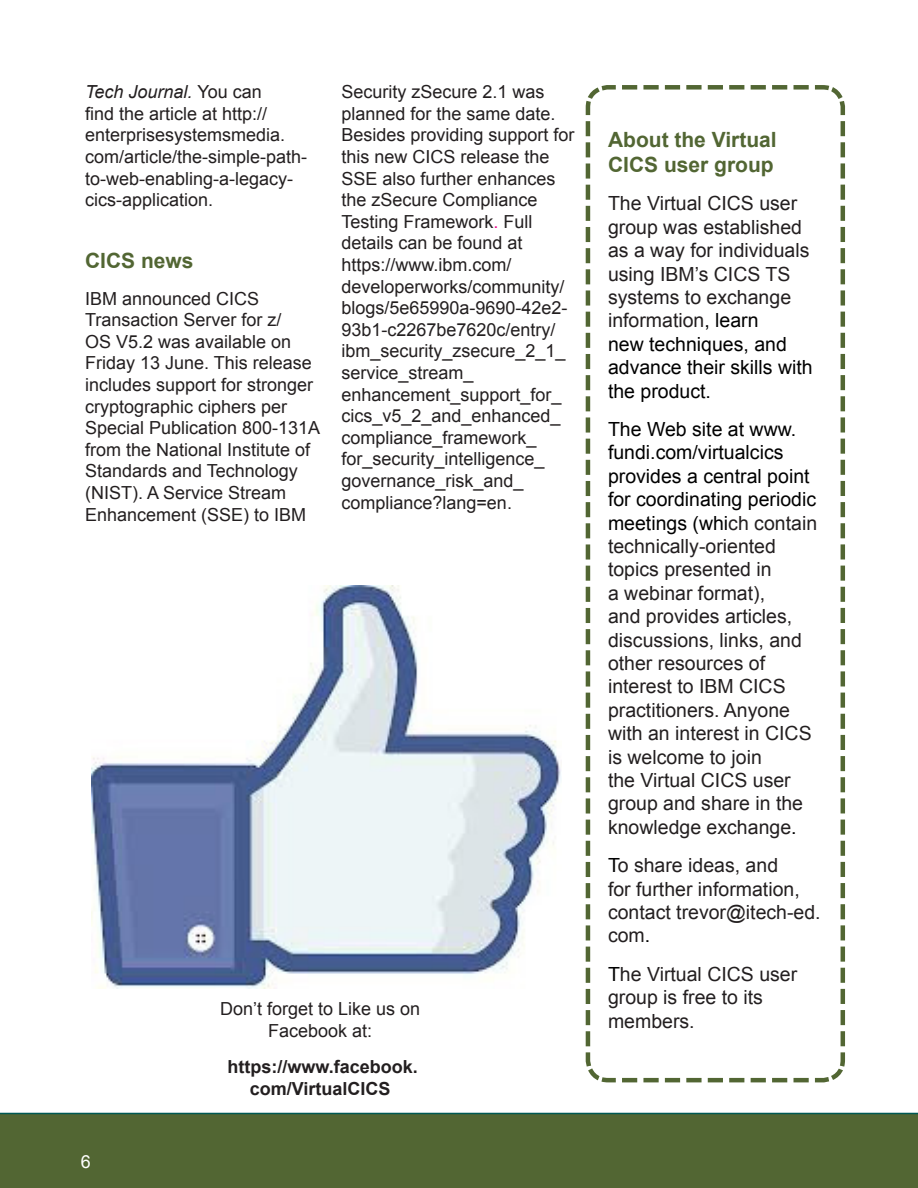
<style>
.page{position:relative;width:918px;height:1188px;background:#fff}
.page>*{position:absolute;margin:0;border:0;box-sizing:border-box;transform-origin:0 0}
.text{font:700 21px/25.2px "Arial";color:#526633}
.text-2{font:19.5px/23.4px "Arial";color:#231f20}
.text-3{font:18px/21.6px "Arial";color:#231f20}
.text-4{font:700 18px/21.6px "Arial";color:#231f20;text-align:center}
.t1{font:18px "Arial";color:#fff}
.s1{font-style:italic}
.s2{color:#ed028c}
.s3{color:#000}
</style>
<div class="page">
<div style="left:0;top:1113px;width:918px;height:75px;background:#526633"></div>
<img style="left:92px;top:586px;width:469px;height:402px">
<svg style="left:585px;top:85px;width:260px;height:998px"></svg>
<p class="text-3" style="left:85px;top:81px;width:224px"><span class="s1">Tech Journal.</span> You can<br>find the article at http:// enterprisesystemsmedia. com/article/the-simple-path&shy;to-web-enabling-a-legacy&shy;cics-application.</p>
<p class="text" style="left:85px;top:249px;width:110px">CICS news</p>
<p class="text-3" style="left:85px;top:288px;width:237px">IBM announced CICS<br>Transaction Server for z/<br>OS V5.2 was available on<br>Friday 13 June. This release includes support for stronger cryptographic ciphers per<br>Special Publication 800-131A from the National Institute of<br>Standards and Technology (NIST). A Service Stream<br>Enhancement (SSE) to IBM</p>
<p class="text-3" style="left:341px;top:81px;width:235px">Security zSecure 2.1 was planned for the same date.<br>Besides providing support for this new CICS release the<br>SSE also further enhances the zSecure Compliance<br>Testing Framework<span class="s2">.</span> Full details can be found at https://www.ibm.com/ developerworks/community/ blogs/5e65990a-9690-42e2-<br>93b1-c2267be7620c/entry/ ibm_security_zsecure_2_1_ service_stream_ enhancement_support_for_ cics_v5_2_and_enhanced_ compliance_framework_ for_security_intelligence_ governance_risk_and_ compliance?lang=en.</p>
<p class="t1" style="left:81px;top:1150px;width:12px">6</p>
<p class="text-3" style="left:220px;top:998px;width:202px;text-align:center">Don’t forget to Like us on<br>Facebook at:</p>
<p class="text-4" style="left:228px;top:1057px;width:192px">https://www.facebook. com/VirtualCICS</p>
<p class="text" style="left:608px;top:127px;width:170px">About the Virtual<br>CICS user group</p>
<p class="text-2" style="left:608px;top:192px;width:206px">The Virtual CICS user group was established as a way for individuals using IBM’s CICS TS systems to exchange information<span class="s3">, learn<br>new techniques, and advance their skills with the product.</span></p>
<p class="text-2" style="left:608px;top:418px;width:211px"><span class="s3">The Web site at www. fundi.com/virtualcics provides a central point for coordinating periodic meetings (whi</span>ch contain technically-oriented topics presented in<br>a webinar format),<br>and provides articles, discussions, links, and other resources of interest to IBM CICS practitioners. Anyone with an interest in CICS is welcome to join<br>the Virtual CICS user group and share in the knowledge exchange<span class="s3">.</span></p>
<p class="text-2" style="left:608px;top:854px;width:214px"><span class="s3">T</span>o share ideas, and<br>for further information, contact trevor@itech-ed. com<span class="s3">.</span></p>
<p class="text-2" style="left:608px;top:962px;width:191px"><span class="s3">T</span>he Virtual CICS user group is free to its members.</p>
</div>
